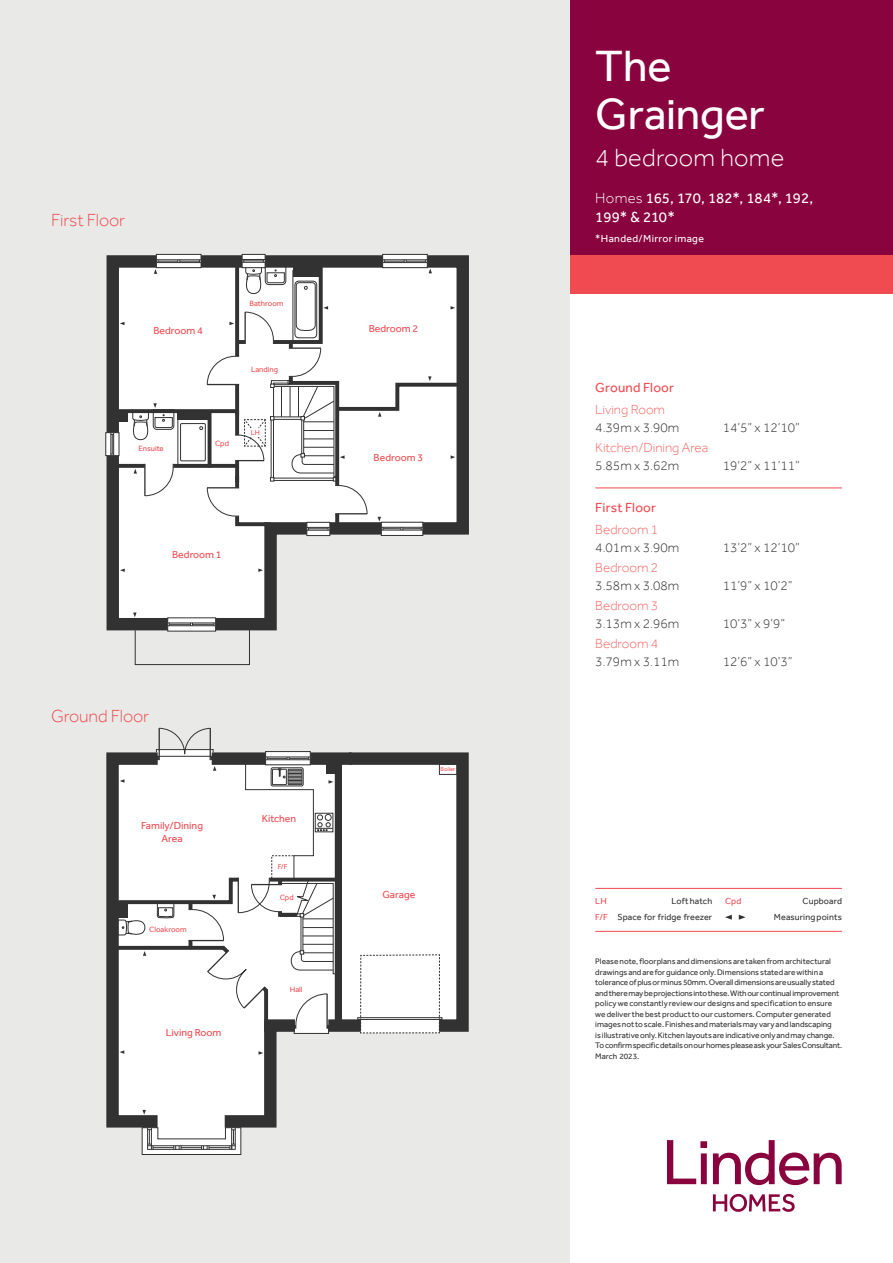
<style>
.page{position:relative;width:893px;height:1263px;background:#fff}
.page>*{position:absolute;margin:0;border:0;box-sizing:border-box;transform-origin:0 0}
.t1{font:45px/48px "Effra";letter-spacing:-.005em;color:#fff}
.t2{font:300 25.5px "Effra";letter-spacing:.01em;color:#fff}
.t3{font:300 18px "Effra";letter-spacing:-.01em;color:#f04b51}
.t4{font:15px/19.5px "Effra";letter-spacing:-.01em;color:#fff}
.t5{font:300 13.5px "Effra";color:#323232}
.t6{font:300 13.5px "Effra";color:#f86563}
.t7{font:13.5px "Effra";letter-spacing:.015em;color:#f04b51}
.t8{font:10.5px/12.6px "Effra";color:#f04b51;text-align:center}
.t9{font:10.5px "Effra";letter-spacing:.03em;color:#fff}
.t10{font:9px/16.4px "Effra";letter-spacing:.01em;color:#323232;text-align:right}
.t11{font:9px "Effra";color:#f04b51}
.t12{font:8.25px/10.5px "Effra";letter-spacing:-.005em;color:#323232}
.t13{font:7.8px "Effra";color:#f04b51}
.t14{font:7.2px "Effra";color:#f04b51}
.t15{font:5.85px "Effra";color:#f04b51}
.s1{font-weight:300}
.s2{color:#f04b51}
</style>
<div class="page">
<div style="left:570px;top:0;width:323px;height:255px;background:#89043e"></div>
<div style="left:570px;top:255px;width:323px;height:38px;background:#f04b51"></div>
<div style="left:0;top:0;width:570px;height:1263px;background:#e9eae8"></div>
<hr style="left:595px;top:888px;width:247px;height:1px;background:#f04b51">
<hr style="left:595px;top:931px;width:247px;height:1px;background:#f04b51">
<svg style="left:667px;top:1140px;width:40px;height:44px"></svg>
<svg style="left:713px;top:1140px;width:129px;height:45px"></svg>
<svg style="left:713px;top:1194px;width:82px;height:18px"></svg>
<hr style="left:595px;top:488px;width:247px;height:1px;background:#f04b51">
<svg style="left:106px;top:728px;width:363px;height:427px"></svg>
<svg style="left:105px;top:253px;width:364px;height:384px"></svg>
<div style="left:156px;top:254px;width:45px;height:14px;background:#fff"></div>
<div style="left:156px;top:254px;width:45px;height:14px;border:1px solid #323232"></div>
<div style="left:383px;top:254px;width:44px;height:14px;background:#fff"></div>
<div style="left:382px;top:254px;width:45px;height:14px;border:1px solid #323232"></div>
<svg style="left:115px;top:464px;width:16px;height:4px"></svg>
<svg style="left:112px;top:409px;width:19px;height:4px"></svg>
<div style="left:381px;top:522px;width:42px;height:13px;background:#fff"></div>
<div style="left:381px;top:522px;width:42px;height:14px;border:1px solid #323232"></div>
<div style="left:307px;top:522px;width:23px;height:14px;background:#fff"></div>
<div style="left:307px;top:522px;width:23px;height:14px;border:1px solid #323232"></div>
<svg style="left:169px;top:620px;width:45px;height:3px"></svg>
<div style="left:242px;top:254px;width:23px;height:14px;background:#fff"></div>
<div style="left:242px;top:254px;width:23px;height:14px;border:1px solid #323232"></div>
<svg style="left:108px;top:434px;width:9px;height:20px"></svg>
<div style="left:106px;top:432px;width:13px;height:24px;border:1px solid #323232"></div>
<svg style="left:111px;top:433px;width:3px;height:23px"></svg>
<div style="left:114px;top:413px;width:14px;height:9px;background:#323232"></div>
<svg style="left:135px;top:623px;width:115px;height:42px"></svg>
<svg style="left:120px;top:322px;width:5px;height:3px"></svg>
<svg style="left:120px;top:568px;width:5px;height:4px"></svg>
<svg style="left:258px;top:568px;width:5px;height:4px"></svg>
<svg style="left:133px;top:612px;width:4px;height:5px"></svg>
<svg style="left:131px;top:259px;width:336px;height:272px;background:#e1e1e1"></svg>
<div style="left:250px;top:428px;width:10px;height:9px;background:#fff"></div>
<svg style="left:739px;top:915px;width:7px;height:5px"></svg>
<svg style="left:725px;top:915px;width:7px;height:5px"></svg>
<h3 class="t3" style="left:51px;top:209px;width:76px">First Floor</h3>
<p class="t13" style="left:249px;top:299px;width:36px">Bathroom</p>
<p class="t8" style="left:153px;top:324px;width:51px">Bedroom 4</p>
<p class="t8" style="left:369px;top:322px;width:51px">Bedroom 2</p>
<p class="t13" style="left:251px;top:365px;width:29px">Landing</p>
<p class="t13" style="left:138px;top:443px;width:27px">Ensuite</p>
<p class="t13" style="left:215px;top:439px;width:15px">Cpd</p>
<p class="t14" style="left:251px;top:428px;width:11px">LH</p>
<p class="t8" style="left:374px;top:451px;width:51px">Bedroom 3</p>
<p class="t8" style="left:172px;top:548px;width:51px">Bedroom 1</p>
<h3 class="t3" style="left:51px;top:705px;width:100px">Ground Floor</h3>
<p class="t8" style="left:141px;top:819px;width:63px">Family/Dining<br>Area</p>
<p class="t13" style="left:149px;top:924px;width:39px">Cloakroom</p>
<p class="t8" style="left:166px;top:1026px;width:57px">Living Room</p>
<p class="t8" style="left:262px;top:812px;width:36px">Kitchen</p>
<p class="t14" style="left:278px;top:862px;width:11px">F/F</p>
<p class="t13" style="left:280px;top:893px;width:15px">Cpd</p>
<p class="t13" style="left:290px;top:984px;width:14px">Hall</p>
<p class="t15" style="left:441px;top:765px;width:16px">Boiler</p>
<p class="t8" style="left:382px;top:889px;width:34px">Garage</p>
<h1 class="t1" style="left:595px;top:42px;width:171px">The<br>Grainger</h1>
<h2 class="t2" style="left:595px;top:142px;width:191px">4 bedroom home</h2>
<h3 class="t4" style="left:595px;top:188px;width:220px"><span class="s1">Homes</span> 165, 170, 182*, 184*, 192,<br>199* &amp; 210*</h3>
<p class="t9" style="left:595px;top:232px;width:110px">*Handed/Mirror image</p>
<h3 class="t7" style="left:595px;top:379px;width:80px">Ground Floor</h3>
<h3 class="t6" style="left:595px;top:401px;width:71px">Living Room</h3>
<h3 class="t5" style="left:595px;top:419px;width:85px">4.39m x 3.90m</h3>
<h3 class="t5" style="left:723px;top:419px;width:78px">14’5” x 12’10”</h3>
<h3 class="t6" style="left:595px;top:439px;width:115px">Kitchen/Dining Area</h3>
<h3 class="t5" style="left:595px;top:457px;width:85px">5.85m x 3.62m</h3>
<h3 class="t5" style="left:723px;top:457px;width:78px">19’2” x 11’11”</h3>
<h3 class="t7" style="left:595px;top:499px;width:62px">First Floor</h3>
<h3 class="t6" style="left:595px;top:521px;width:64px">Bedroom 1</h3>
<h3 class="t5" style="left:595px;top:539px;width:85px">4.01m x 3.90m</h3>
<h3 class="t5" style="left:723px;top:539px;width:78px">13’2” x 12’10”</h3>
<h3 class="t6" style="left:595px;top:559px;width:64px">Bedroom 2</h3>
<h3 class="t5" style="left:595px;top:577px;width:85px">3.58m x 3.08m</h3>
<h3 class="t5" style="left:723px;top:577px;width:71px">11’9” x 10’2”</h3>
<h3 class="t6" style="left:595px;top:597px;width:64px">Bedroom 3</h3>
<h3 class="t5" style="left:595px;top:615px;width:85px">3.13m x 2.96m</h3>
<h3 class="t5" style="left:723px;top:615px;width:64px">10’3” x 9’9”</h3>
<h3 class="t6" style="left:595px;top:635px;width:64px">Bedroom 4</h3>
<h3 class="t5" style="left:595px;top:653px;width:85px">3.79m x 3.11m</h3>
<h3 class="t5" style="left:723px;top:653px;width:71px">12’6” x 10’3”</h3>
<p class="t10" style="left:595px;top:893px;width:118px">Loft hatch<br><span class="s2">F/F</span> Space for fridge freezer</p>
<p class="t11" style="left:725px;top:896px;width:18px">Cpd</p>
<p class="t10" style="left:774px;top:893px;width:70px">Cupboard<br>Measuring points</p>
<p class="t11" style="left:595px;top:896px;width:13px">LH</p>
<p class="t12" style="left:595px;top:956px;width:249px">Please note, floorplans and dimensions are taken from architectural drawings and are for guidance only. Dimensions stated are within a tolerance of plus or minus 50mm. Overall dimensions are usually stated and there may be projections into these. With our continual improvement policy we constantly review our designs and specification to ensure we deliver the best product to our customers. Computer generated images not to scale. Finishes and materials may vary and landscaping<br>is illustrative only. Kitchen layouts are indicative only and may change.<br>To confirm specific details on our homes please ask your Sales Consultant.<br>March 2023.</p>
</div>
